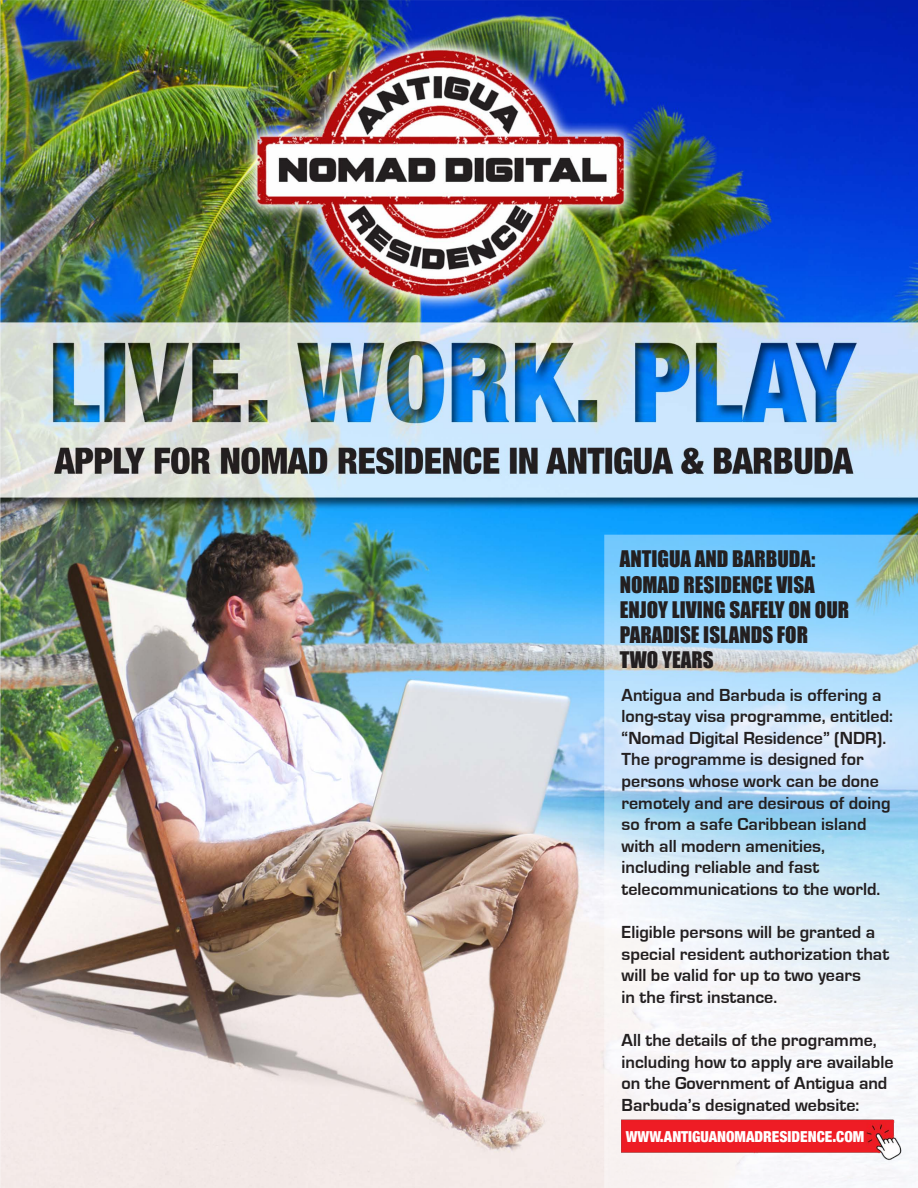
<style>
.page{position:relative;width:918px;height:1188px;background:#fff}
.page>*{position:absolute;margin:0;border:0;box-sizing:border-box;transform-origin:0 0}
.t1{font:21px/25.2px "Impact";color:#231f20}
.t2{font:700 18px/21.6px "Eurostile";color:#231f20}
.t3{font:900 condensed 15.15px "Helvetica Neue";color:#fff}
</style>
<div class="page">
<img style="left:0;top:0;width:918px;height:1188px">
<svg style="left:604px;top:535px;width:314px;height:653px"></svg>
<img style="left:608px;top:1085px;width:307px;height:103px">
<p class="t1" style="left:620px;top:546px;width:231px">ANTIGUA AND BARBUDA:<br>NOMAD RESIDENCE VISA<br>ENJOY LIVING SAFELY ON OUR<br>PARADISE ISLANDS FOR<br>TWO YEARS</p>
<p class="t2" style="left:622px;top:684px;width:273px">Antigua and Barbuda is offering a long-stay visa programme, entitled: “Nomad Digital Residence” (NDR).<br>The programme is designed for persons whose work can be done remotely and are desirous of doing so from a safe Caribbean island with all modern amenities, including reliable and fast telecommunications to the world.</p>
<p class="t2" style="left:622px;top:922px;width:269px">Eligible persons will be granted a special resident authorization that will be valid for up to two years<br>in the first instance.</p>
<p class="t2" style="left:622px;top:1030px;width:273px">All the details of the programme, including how to apply are available on the Government of Antigua and Barbuda’s designated website:</p>
<p class="t3" style="left:626px;top:1124px;width:240px">WWW.ANTIGUANOMADRESIDENCE.COM</p>
</div>
